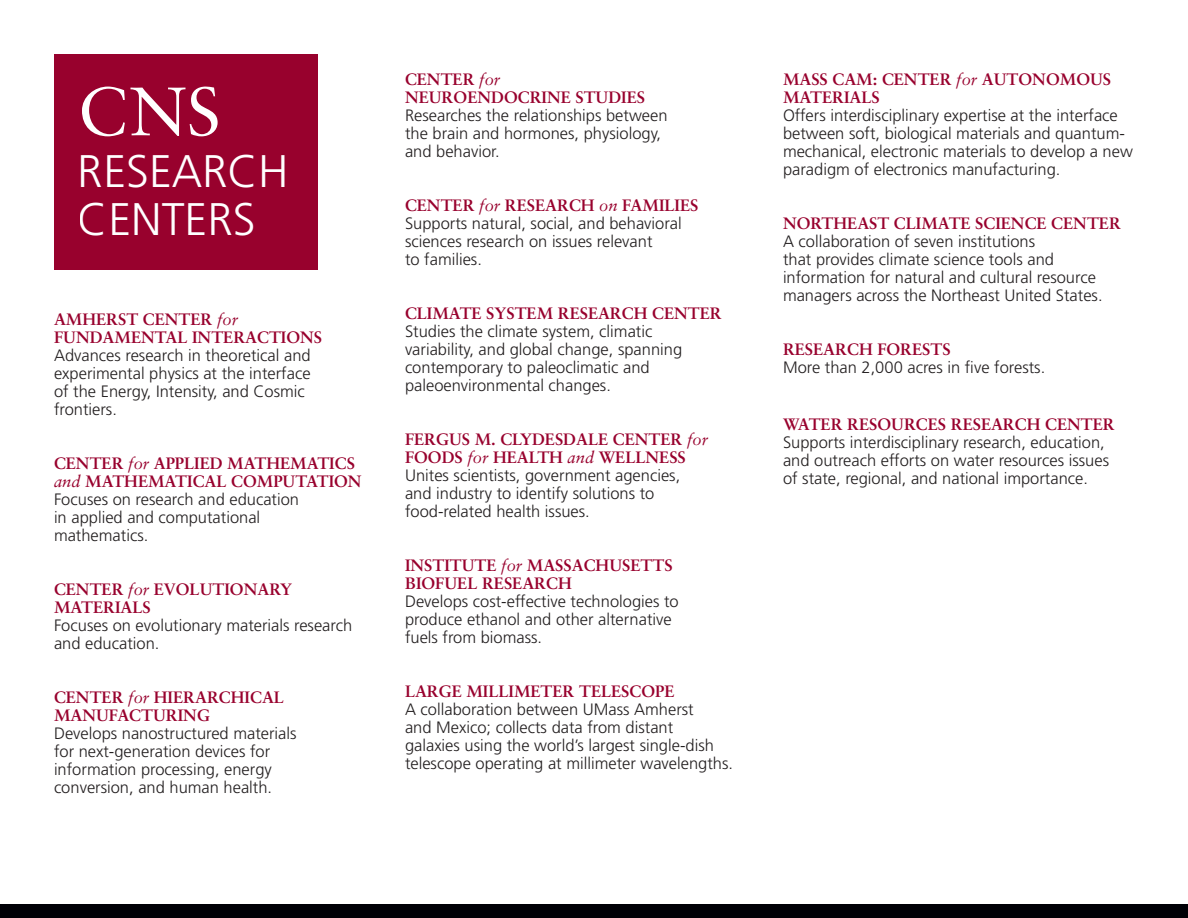
<style>
.page{position:relative;width:1188px;height:918px;background:#fff}
.page>*{position:absolute;margin:0;border:0;box-sizing:border-box;transform-origin:0 0}
.t1{font:68.4px "Sabon";color:#fff}
.t2{font:300 45.6px/48.4px "Frutiger";color:#fff}
.t3{font:300 16.5px/18px "Frutiger";color:#231f20}
.t4{font:700 16.5px/18px "Sabon";color:#98012d}
.s1{font-weight:400;font-style:italic}
</style>
<div class="page">
<div style="left:54px;top:54px;width:263px;height:215px;background:#98012d"></div>
<div style="left:0;top:904px;width:1188px;height:14px;background:#000006"></div>
<h1 class="t1" style="left:78px;top:71px;width:144px">CNS</h1>
<h2 class="t2" style="left:78px;top:147px;width:212px">RESEARCH<br>CENTERS</h2>
<p class="t4" style="left:54px;top:310px;width:186px">AMHERST CENTER <span class="s1">for</span></p>
<p class="t4" style="left:54px;top:328px;width:270px">FUNDAMENTAL INTERACTIONS</p>
<p class="t3" style="left:54px;top:346px;width:258px">Advances research in theoretical and</p>
<p class="t3" style="left:54px;top:364px;width:258px">experimental physics at the interface</p>
<p class="t3" style="left:54px;top:382px;width:252px">of the Energy, Intensity, and Cosmic</p>
<p class="t3" style="left:54px;top:400px;width:64px">frontiers.</p>
<p class="t4" style="left:54px;top:454px;width:302px">CENTER <span class="s1">for</span> APPLIED MATHEMATICS</p>
<p class="t4" style="left:54px;top:472px;width:309px"><span class="s1">and</span> MATHEMATICAL COMPUTATION</p>
<p class="t3" style="left:54px;top:490px;width:247px">Focuses on research and education</p>
<p class="t3" style="left:54px;top:508px;width:208px">in applied and computational</p>
<p class="t3" style="left:54px;top:526px;width:96px">mathematics.</p>
<p class="t4" style="left:54px;top:580px;width:240px">CENTER <span class="s1">for</span> EVOLUTIONARY</p>
<p class="t4" style="left:54px;top:598px;width:98px">MATERIALS</p>
<p class="t3" style="left:54px;top:616px;width:300px">Focuses on evolutionary materials research and education.</p>
<p class="t4" style="left:54px;top:688px;width:232px">CENTER <span class="s1">for</span> HIERARCHICAL</p>
<p class="t4" style="left:54px;top:706px;width:157px">MANUFACTURING</p>
<p class="t3" style="left:54px;top:724px;width:244px">Develops nanostructured materials</p>
<p class="t3" style="left:54px;top:742px;width:218px">for next-generation devices for</p>
<p class="t3" style="left:54px;top:760px;width:219px">information processing, energy</p>
<p class="t3" style="left:54px;top:778px;width:220px">conversion, and human health.</p>
<p class="t4" style="left:405px;top:70px;width:97px">CENTER <span class="s1">for</span></p>
<p class="t4" style="left:405px;top:88px;width:242px">NEUROENDOCRINE STUDIES</p>
<p class="t3" style="left:405px;top:106px;width:264px">Researches the relationships between</p>
<p class="t3" style="left:405px;top:124px;width:258px">the brain and hormones, physiology,</p>
<p class="t3" style="left:405px;top:142px;width:96px">and behavior.</p>
<p class="t4" style="left:405px;top:196px;width:295px">CENTER <span class="s1">for</span> RESEARCH <span class="s1">on</span> FAMILIES</p>
<p class="t3" style="left:405px;top:214px;width:278px">Supports natural, social, and behavioral</p>
<p class="t3" style="left:405px;top:232px;width:249px">sciences research on issues relevant</p>
<p class="t3" style="left:405px;top:250px;width:78px">to families.</p>
<p class="t4" style="left:405px;top:304px;width:318px">CLIMATE SYSTEM RESEARCH CENTER</p>
<p class="t3" style="left:405px;top:322px;width:249px">Studies the climate system, climatic</p>
<p class="t3" style="left:405px;top:340px;width:279px">variability, and global change, spanning</p>
<p class="t3" style="left:405px;top:358px;width:246px">contemporary to paleoclimatic and</p>
<p class="t3" style="left:405px;top:376px;width:207px">paleoenvironmental changes.</p>
<p class="t4" style="left:405px;top:430px;width:305px">FERGUS M. CLYDESDALE CENTER <span class="s1">for</span></p>
<p class="t4" style="left:405px;top:448px;width:282px">FOODS <span class="s1">for</span> HEALTH <span class="s1">and</span> WELLNESS</p>
<p class="t3" style="left:405px;top:466px;width:277px">Unites scientists, government agencies,</p>
<p class="t3" style="left:405px;top:484px;width:251px">and industry to identify solutions to</p>
<p class="t3" style="left:405px;top:502px;width:186px">food-related health issues.</p>
<p class="t4" style="left:405px;top:556px;width:269px">INSTITUTE <span class="s1">for</span> MASSACHUSETTS</p>
<p class="t4" style="left:405px;top:574px;width:168px">BIOFUEL RESEARCH</p>
<p class="t3" style="left:405px;top:592px;width:275px">Develops cost-effective technologies to</p>
<p class="t3" style="left:405px;top:610px;width:268px">produce ethanol and other alternative</p>
<p class="t3" style="left:405px;top:628px;width:139px">fuels from biomass.</p>
<p class="t4" style="left:405px;top:682px;width:271px">LARGE MILLIMETER TELESCOPE</p>
<p class="t3" style="left:405px;top:700px;width:290px">A collaboration between UMass Amherst</p>
<p class="t3" style="left:405px;top:718px;width:270px">and Mexico; collects data from distant</p>
<p class="t3" style="left:405px;top:736px;width:310px">galaxies using the world’s largest single-dish</p>
<p class="t3" style="left:405px;top:754px;width:330px">telescope operating at millimeter wavelengths.</p>
<p class="t4" style="left:783px;top:70px;width:330px">MASS CAM: CENTER <span class="s1">for</span> AUTONOMOUS<br>MATERIALS</p>
<p class="t3" style="left:783px;top:106px;width:351px">Offers interdisciplinary expertise at the interface between soft, biological materials and quantum&shy;mechanical, electronic materials to develop a new paradigm of electronics manufacturing.</p>
<p class="t4" style="left:783px;top:214px;width:339px">NORTHEAST CLIMATE SCIENCE CENTER</p>
<p class="t3" style="left:783px;top:232px;width:254px">A collaboration of seven institutions</p>
<p class="t3" style="left:783px;top:250px;width:273px">that provides climate science tools and</p>
<p class="t3" style="left:783px;top:268px;width:314px">information for natural and cultural resource</p>
<p class="t3" style="left:783px;top:286px;width:321px">managers across the Northeast United States.</p>
<p class="t4" style="left:783px;top:340px;width:169px">RESEARCH FORESTS</p>
<p class="t3" style="left:783px;top:358px;width:264px">More than 2,000 acres in five forests.</p>
<p class="t4" style="left:783px;top:415px;width:333px">WATER RESOURCES RESEARCH CENTER</p>
<p class="t3" style="left:783px;top:433px;width:323px">Supports interdisciplinary research, education,</p>
<p class="t3" style="left:783px;top:451px;width:328px">and outreach efforts on water resources issues</p>
<p class="t3" style="left:783px;top:469px;width:307px">of state, regional, and national importance.</p>
</div>
